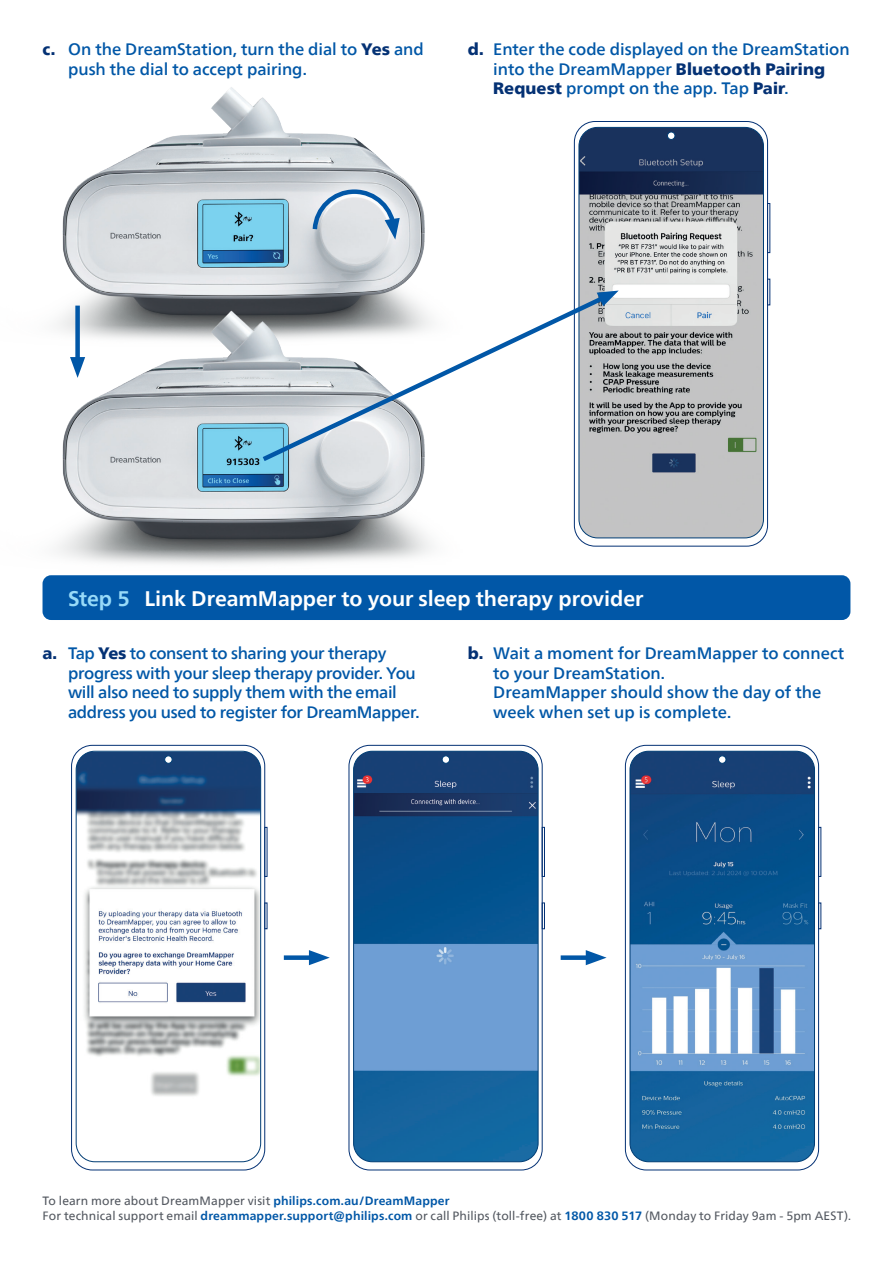
<style>
.page{position:relative;width:893px;height:1263px;background:#fff}
.page>*{position:absolute;margin:0;border:0;box-sizing:border-box;transform-origin:0 0}
.Body_copy_Heading{font:700 21px "Neue Frutiger World";letter-spacing:-.005em;color:#fff}
.t1{font:500 16.5px/19.5px "Neue Frutiger World";letter-spacing:-.005em;color:#0157a7}
.t2{font:12px/15px "Neue Frutiger World";letter-spacing:.015em;color:#52575f}
.s1{font-weight:900;color:#043174}
.s2{color:#97daf8}
.s3{font-weight:700;color:#0157a7}
</style>
<div class="page">
<div style="left:43px;top:575px;width:807px;height:45px;background:#0157a7;border-radius:9px"></div>
<div style="left:574px;top:121px;width:194px;height:425px;border:1px solid #043174;border-radius:21px"></div>
<svg style="left:578px;top:127px;width:186px;height:411px;background:#9ba1a9"></svg>
<div style="left:767px;top:203px;width:3px;height:50px;border:1px solid #043174"></div>
<div style="left:767px;top:279px;width:3px;height:26px;border:1px solid #043174"></div>
<div style="left:349px;top:745px;width:193px;height:425px;border:1px solid #043174;border-radius:21px"></div>
<svg style="left:353px;top:751px;width:186px;height:411px;background:#2d6aa1"></svg>
<div style="left:542px;top:827px;width:3px;height:50px;border:1px solid #043174"></div>
<div style="left:542px;top:903px;width:3px;height:26px;border:1px solid #043174"></div>
<div style="left:625px;top:745px;width:194px;height:425px;border:1px solid #043174;border-radius:21px"></div>
<svg style="left:629px;top:751px;width:186px;height:411px;background:#3872a5"></svg>
<div style="left:818px;top:827px;width:3px;height:50px;border:1px solid #043174"></div>
<div style="left:818px;top:903px;width:3px;height:26px;border:1px solid #043174"></div>
<div style="left:71px;top:745px;width:194px;height:425px;border:1px solid #043174;border-radius:21px"></div>
<svg style="left:76px;top:751px;width:185px;height:411px"></svg>
<div style="left:264px;top:827px;width:3px;height:50px;border:1px solid #043174"></div>
<div style="left:264px;top:903px;width:3px;height:26px;border:1px solid #043174"></div>
<img style="left:62px;top:87px;width:363px;height:223px">
<img style="left:57px;top:310px;width:375px;height:254px">
<div style="left:75px;top:306px;width:5px;height:59px;background:#0157a7"></div>
<svg style="left:70px;top:357px;width:15px;height:21px"></svg>
<svg style="left:258px;top:290px;width:355px;height:175px"></svg>
<svg style="left:597px;top:291px;width:22px;height:15px"></svg>
<div style="left:284px;top:955px;width:33px;height:5px;background:#0157a7"></div>
<svg style="left:309px;top:950px;width:21px;height:15px"></svg>
<div style="left:561px;top:955px;width:33px;height:5px;background:#0157a7"></div>
<svg style="left:586px;top:950px;width:21px;height:15px"></svg>
<svg style="left:310px;top:187px;width:90px;height:53px;background:#c2d0dd"></svg>
<p class="t1" style="left:68px;top:40px;width:357px;text-indent:-26px"><span class="s1">c.</span> On the DreamStation, turn the dial to <span class="s1">Yes</span> and push the dial to accept pairing.</p>
<p class="t1" style="left:493px;top:40px;width:358px;text-indent:-26px"><span class="s1">d.</span> Enter the code displayed on the DreamStation into the DreamMapper <span class="s1">Bluetooth Pairing<br>Request</span> prompt on the app. Tap <span class="s1">Pair</span>.</p>
<p class="Body_copy_Heading" style="left:68px;top:580px;width:577px"><span class="s2">Step 5</span> Link DreamMapper to your sleep therapy provider</p>
<p class="t1" style="left:68px;top:644px;width:353px;text-indent:-26px"><span class="s1">a.</span> Tap <span class="s1">Yes</span> to consent to sharing your therapy progress with your sleep therapy provider. You will also need to supply them with the email address you used to register for DreamMapper.</p>
<p class="t1" style="left:493px;top:644px;width:353px;text-indent:-26px"><span class="s1">b.</span> Wait a moment for DreamMapper to connect to your DreamStation.<br>DreamMapper should show the day of the week when set up is complete.</p>
<p class="t2" style="left:43px;top:1194px;width:810px">To learn more about DreamMapper visit <span class="s3">philips.com.au/DreamMapper<br></span>For technical support email <span class="s3">dreammapper.support@philips.com</span> or call Philips (toll-free) at <span class="s3">1800 830 517</span> (Monday to Friday 9am - 5pm AEST).</p>
</div>
